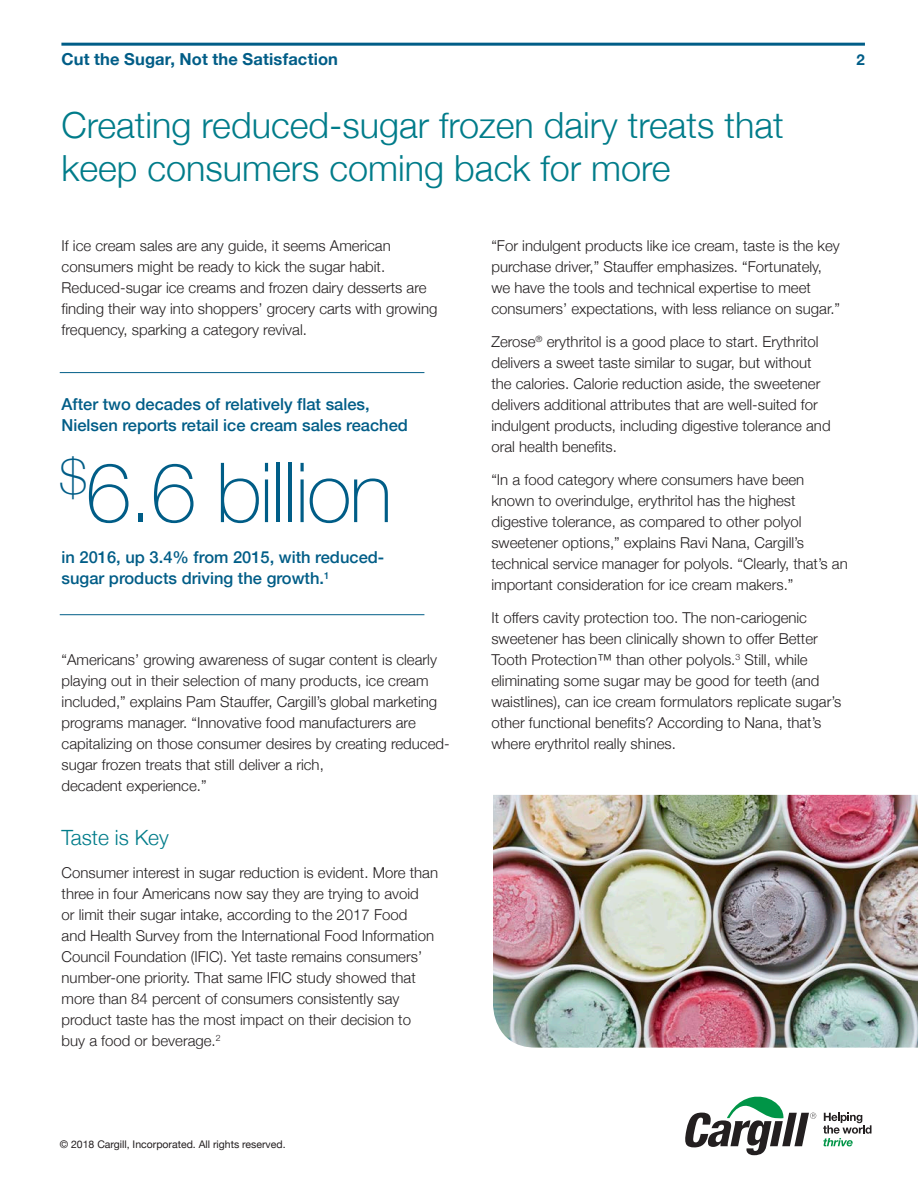
<style>
.page{position:relative;width:918px;height:1188px;background:#fff}
.page>*{position:absolute;margin:0;border:0;box-sizing:border-box;transform-origin:0 0}
.t1{font:100 82.95px "Helvetica Neue";letter-spacing:-.025em;color:#005d87}
.t2{font:300 36px/43.5px "Helvetica Neue";color:#007c8a}
.subhd-kim{font:300 21px "Helvetica Neue";color:#007c8a}
.t3{font:500 16.5px/21px "Helvetica Neue";color:#005d87}
.Headline_Level_4_21{font:700 16.5px "Helvetica Neue";letter-spacing:.01em;color:#005d87}
.t4{font:300 15px/21px "Helvetica Neue";color:#231f20}
.Headline_Level_4_21-2{font:700 15px "Helvetica Neue";color:#005d87}
.t5{font:10.5px "Helvetica Neue";color:#231f20}
</style>
<div class="page">
<hr style="left:61px;top:43px;width:804px;height:3px;background:#005d87">
<svg style="left:685px;top:1096px;width:131px;height:59px"></svg>
<svg style="left:823px;top:1113px;width:49px;height:33px"></svg>
<img style="left:493px;top:795px;width:425px;height:253px">
<hr style="left:60px;top:372px;width:364px;height:1px;background:#005d87">
<hr style="left:60px;top:614px;width:364px;height:1px;background:#005d87">
<p class="Headline_Level_4_21" style="left:61px;top:46px;width:278px">Cut the Sugar, Not the Satisfaction</p>
<p class="Headline_Level_4_21-2" style="left:857px;top:48px;width:10px">2</p>
<p class="t2" style="left:62px;top:101px;width:724px">Creating reduced-sugar frozen dairy treats that keep consumers coming back for more</p>
<p class="t4" style="left:62px;top:234px;width:377px">If ice cream sales are any guide, it seems American consumers might be ready to kick the sugar habit.<br>Reduced-sugar ice creams and frozen dairy desserts are finding their way into shoppers’ grocery carts with growing frequency, sparking a category revival.</p>
<p class="t3" style="left:62px;top:393px;width:348px">After two decades of relatively flat sales,<br>Nielsen reports retail ice cream sales reached</p>
<p class="t1" style="left:60px;top:430px;width:334px"><sup>$</sup>6.6 billion</p>
<p class="t3" style="left:62px;top:546px;width:324px">in 2016, up 3.4% from 2015, with reduced&shy;sugar products driving the growth.<sup>1</sup></p>
<p class="t4" style="left:62px;top:648px;width:390px">“Americans’ growing awareness of sugar content is clearly playing out in their selection of many products, ice cream included,” explains Pam Stauffer, Cargill’s global marketing programs manager. “Innovative food manufacturers are capitalizing on those consumer desires by creating reduced&shy;sugar frozen treats that still deliver a rich,<br>decadent experience.”</p>
<p class="subhd-kim" style="left:62px;top:821px;width:109px">Taste is Key</p>
<p class="t4" style="left:62px;top:861px;width:378px">Consumer interest in sugar reduction is evident. More than three in four Americans now say they are trying to avoid<br>or limit their sugar intake, according to the 2017 Food<br>and Health Survey from the International Food Information Council Foundation (IFIC). Yet taste remains consumers’ number-one priority. That same IFIC study showed that more than 84 percent of consumers consistently say product taste has the most impact on their decision to buy a food or beverage.<sup>2</sup></p>
<p class="t5" style="left:60px;top:1136px;width:227px">© 2018 Cargill, Incorporated. All rights reserved.</p>
<p class="t4" style="left:491px;top:234px;width:350px">“For indulgent products like ice cream, taste is the key purchase driver,” Stauffer emphasizes. “Fortunately, we have the tools and technical expertise to meet consumers’ expectations, with less reliance on sugar.”</p>
<p class="t4" style="left:491px;top:330px;width:341px">Zerose<sup>®</sup> erythritol is a good place to start. Erythritol delivers a sweet taste similar to sugar, but without the calories. Calorie reduction aside, the sweetener delivers additional attributes that are well-suited for indulgent products, including digestive tolerance and oral health benefits.</p>
<p class="t4" style="left:491px;top:468px;width:358px">“In a food category where consumers have been known to overindulge, erythritol has the highest digestive tolerance, as compared to other polyol sweetener options,” explains Ravi Nana, Cargill’s technical service manager for polyols. “Clearly, that’s an important consideration for ice cream makers.”</p>
<p class="t4" style="left:491px;top:606px;width:351px">It offers cavity protection too. The non-cariogenic sweetener has been clinically shown to offer Better Tooth Protection™ than other polyols.<sup>3</sup> Still, while eliminating some sugar may be good for teeth (and waistlines), can ice cream formulators replicate sugar’s other functional benefits? According to Nana, that’s where erythritol really shines.</p>
</div>
